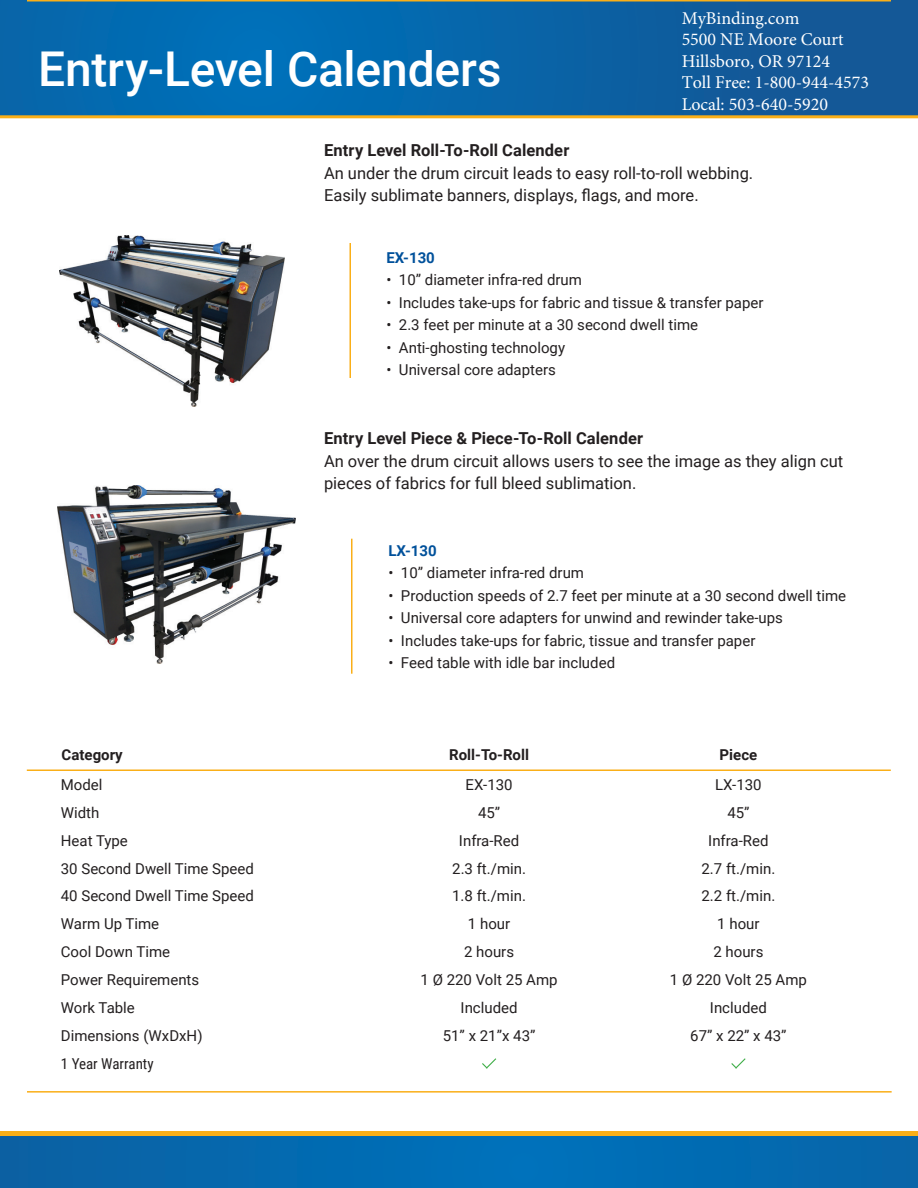
<style>
.page{position:relative;width:918px;height:1188px;background:#fff}
.page>*{position:absolute;margin:0;border:0;box-sizing:border-box;transform-origin:0 0}
.t1{font:500 48px "Roboto";letter-spacing:-.005em;color:#fff}
.t2{font:18px/21.6px "Minion Pro";color:#fff}
.t3{font:16.5px/22.5px "Roboto";color:#231f20}
.t4{font:700 16.5px "Roboto";letter-spacing:.005em;color:#231f20}
.t5{font:15px "Roboto";color:#231f20}
.t6{font:700 15px "Roboto";color:#231f20}
.t7{font:15px "Roboto Condensed";color:#231f20}
.t8{font:700 15px "Roboto";color:#01519b}
</style>
<div class="page">
<div style="left:0;top:1134px;width:918px;height:54px;background:#046ab0"></div>
<hr style="left:0;top:1132px;width:918px;height:4px;background:#faaf18">
<svg style="left:0;top:0;width:917px;height:115px;background:#0864a8"></svg>
<hr style="left:0;top:115px;width:918px;height:3px;background:#faaf18">
<hr style="left:917px;top:0;width:1px;height:117px;background:#145897">
<svg style="left:482px;top:1058px;width:14px;height:11px"></svg>
<svg style="left:731px;top:1058px;width:15px;height:11px"></svg>
<hr style="left:27px;top:0;width:864px;height:2px;background:#faaf18">
<hr style="left:27px;top:1091px;width:865px;height:2px;background:#faaf18">
<img style="left:57px;top:485px;width:239px;height:179px">
<img style="left:60px;top:236px;width:224px;height:170px">
<hr style="left:350px;top:243px;width:1px;height:135px;background:#faaf18">
<hr style="left:351px;top:539px;width:1px;height:135px;background:#faaf18">
<hr style="left:27px;top:770px;width:864px;height:1px;background:#faaf18">
<h1 class="t1" style="left:38px;top:35px;width:465px">Entry-Level Calenders</h1>
<p class="t2" style="left:682px;top:7px;width:189px">MyBinding.com<br>5500 NE Moore Court<br>Hillsboro, OR 97124<br>Toll Free: 1-800-944-4573<br>Local: 503-640-5920</p>
<p class="t4" style="left:324px;top:139px;width:247px">Entry Level Roll-To-Roll Calender</p>
<p class="t3" style="left:324px;top:161px;width:431px">An under the drum circuit leads to easy roll-to-roll webbing.<br>Easily sublimate banners, displays, flags, and more.</p>
<p class="t8" style="left:386px;top:247px;width:50px">EX-130</p>
<p class="t5" style="left:386px;top:269px;width:197px">• 10” diameter infra-red drum</p>
<p class="t5" style="left:386px;top:292px;width:379px">• Includes take-ups for fabric and tissue &amp; transfer paper</p>
<p class="t5" style="left:386px;top:314px;width:313px">• 2.3 feet per minute at a 30 second dwell time</p>
<p class="t5" style="left:386px;top:337px;width:180px">• Anti-ghosting technology</p>
<p class="t5" style="left:386px;top:359px;width:171px">• Universal core adapters</p>
<p class="t4" style="left:324px;top:427px;width:321px">Entry Level Piece &amp; Piece-To-Roll Calender</p>
<p class="t3" style="left:324px;top:449px;width:521px">An over the drum circuit allows users to see the image as they align cut pieces of fabrics for full bleed sublimation.</p>
<p class="t8" style="left:388px;top:540px;width:50px">LX-130</p>
<p class="t5" style="left:388px;top:562px;width:197px">• 10” diameter infra-red drum</p>
<p class="t5" style="left:388px;top:585px;width:459px">• Production speeds of 2.7 feet per minute at a 30 second dwell time</p>
<p class="t5" style="left:388px;top:607px;width:396px">• Universal core adapters for unwind and rewinder take-ups</p>
<p class="t5" style="left:388px;top:630px;width:368px">• Includes take-ups for fabric, tissue and transfer paper</p>
<p class="t5" style="left:388px;top:652px;width:228px">• Feed table with idle bar included</p>
<p class="t6" style="left:62px;top:745px;width:63px">Category</p>
<p class="t6" style="left:449px;top:745px;width:81px">Roll-To-Roll</p>
<p class="t6" style="left:720px;top:745px;width:39px">Piece</p>
<p class="t5" style="left:61px;top:774px;width:43px">Model</p>
<p class="t5" style="left:466px;top:774px;width:49px">EX-130</p>
<p class="t5" style="left:715px;top:774px;width:48px">LX-130</p>
<p class="t5" style="left:61px;top:802px;width:40px">Width</p>
<p class="t5" style="left:478px;top:802px;width:24px">45”</p>
<p class="t5" style="left:727px;top:802px;width:24px">45”</p>
<p class="t5" style="left:61px;top:830px;width:69px">Heat Type</p>
<p class="t5" style="left:459px;top:830px;width:62px">Infra-Red</p>
<p class="t5" style="left:708px;top:830px;width:62px">Infra-Red</p>
<p class="t5" style="left:61px;top:858px;width:195px">30 Second Dwell Time Speed</p>
<p class="t5" style="left:452px;top:858px;width:75px">2.3 ft./min.</p>
<p class="t5" style="left:702px;top:858px;width:75px">2.7 ft./min.</p>
<p class="t5" style="left:61px;top:886px;width:195px">40 Second Dwell Time Speed</p>
<p class="t5" style="left:452px;top:886px;width:75px">1.8 ft./min.</p>
<p class="t5" style="left:702px;top:886px;width:75px">2.2 ft./min.</p>
<p class="t5" style="left:61px;top:913px;width:100px">Warm Up Time</p>
<p class="t5" style="left:468px;top:913px;width:44px">1 hour</p>
<p class="t5" style="left:717px;top:913px;width:44px">1 hour</p>
<p class="t5" style="left:61px;top:941px;width:111px">Cool Down Time</p>
<p class="t5" style="left:464px;top:941px;width:52px">2 hours</p>
<p class="t5" style="left:713px;top:941px;width:52px">2 hours</p>
<p class="t5" style="left:61px;top:969px;width:140px">Power Requirements</p>
<p class="t5" style="left:421px;top:969px;width:139px">1 Ø 220 Volt 25 Amp</p>
<p class="t5" style="left:670px;top:969px;width:139px">1 Ø 220 Volt 25 Amp</p>
<p class="t5" style="left:61px;top:997px;width:76px">Work Table</p>
<p class="t5" style="left:461px;top:997px;width:58px">Included</p>
<p class="t5" style="left:710px;top:997px;width:58px">Included</p>
<p class="t5" style="left:61px;top:1025px;width:143px">Dimensions (WxDxH)</p>
<p class="t5" style="left:443px;top:1025px;width:94px">51” x 21”x 43”</p>
<p class="t5" style="left:690px;top:1025px;width:98px">67” x 22” x 43”</p>
<p class="t7" style="left:61px;top:1053px;width:94px">1 Year Warranty</p>
</div>
